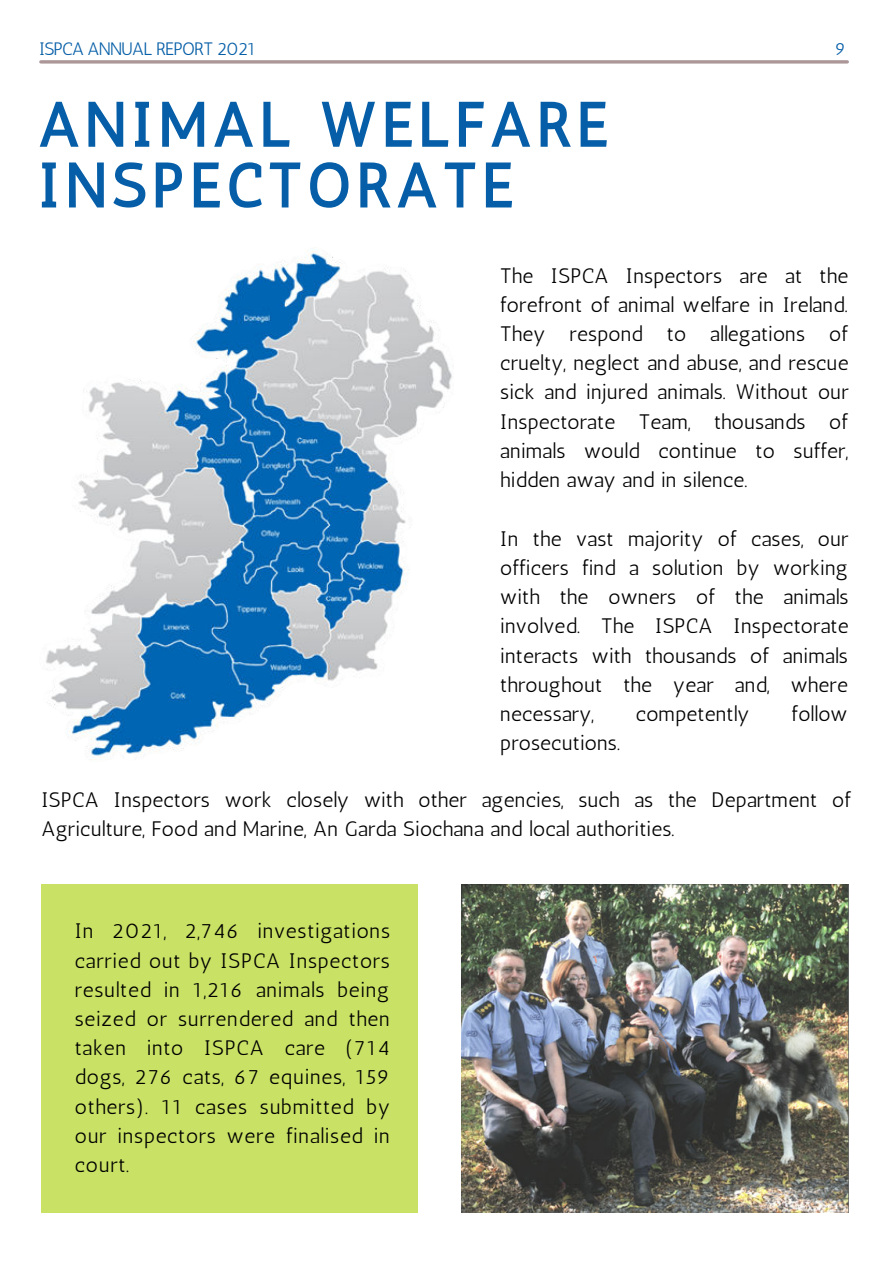
<style>
.page{position:relative;width:893px;height:1264px;background:#fff}
.page>*{position:absolute;margin:0;border:0;box-sizing:border-box;transform-origin:0 0}
.t1{font:60px/60.8px "CA Generated";letter-spacing:.105em;color:#055ea7}
.t2{font:21px/29.2px "Antic";letter-spacing:.01em;color:#000;text-align:justify}
.t3{font:18px "Antic";letter-spacing:-.05em;color:#055ea7}
</style>
<div class="page">
<img style="left:46px;top:251px;width:406px;height:509px">
<img style="left:461px;top:884px;width:387px;height:328px">
<div style="left:41px;top:884px;width:377px;height:328px;background:#c9e265"></div>
<svg style="left:41px;top:60px;width:806px;height:4px;background:#b8a6a7"></svg>
<p class="t3" style="left:39px;top:38px;width:218px">ISPCA ANNUAL REPORT 2021</p>
<p class="t3" style="left:835px;top:38px;width:12px">9</p>
<h1 class="t1" style="left:39px;top:94px;width:570px">ANIMAL WELFARE<br>INSPECTORATE</h1>
<p class="t2" style="left:500px;top:261px;width:350px">The ISPCA Inspectors are at the forefront of animal welfare in Ireland.<br>They respond to allegations of cruelty, neglect and abuse, and rescue sick and injured animals. Without our Inspectorate Team, thousands of animals would continue to suffer, hidden away and in silence.</p>
<p class="t2" style="left:500px;top:524px;width:350px">In the vast majority of cases, our officers find a solution by working with the owners of the animals involved. The ISPCA Inspectorate interacts with thousands of animals throughout the year and, where necessary,</p>
<p class="t2" style="left:636px;top:699px;width:115px">competently</p>
<p class="t2" style="left:791px;top:699px;width:57px">follow</p>
<p class="t2" style="left:500px;top:728px;width:121px">prosecutions.</p>
<p class="t2" style="left:41px;top:785px;width:810px">ISPCA Inspectors work closely with other agencies, such as the Department of<br>Agriculture, Food and Marine, An Garda Siochana and local authorities.</p>
<p class="t2" style="left:75px;top:916px;width:317px">In 2021, 2,746 investigations carried out by ISPCA Inspectors resulted in 1,216 animals being seized or surrendered and then taken into ISPCA care (714 dogs, 276 cats, 67 equines, 159 others). 11 cases submitted by our inspectors were finalised in court.</p>
</div>
